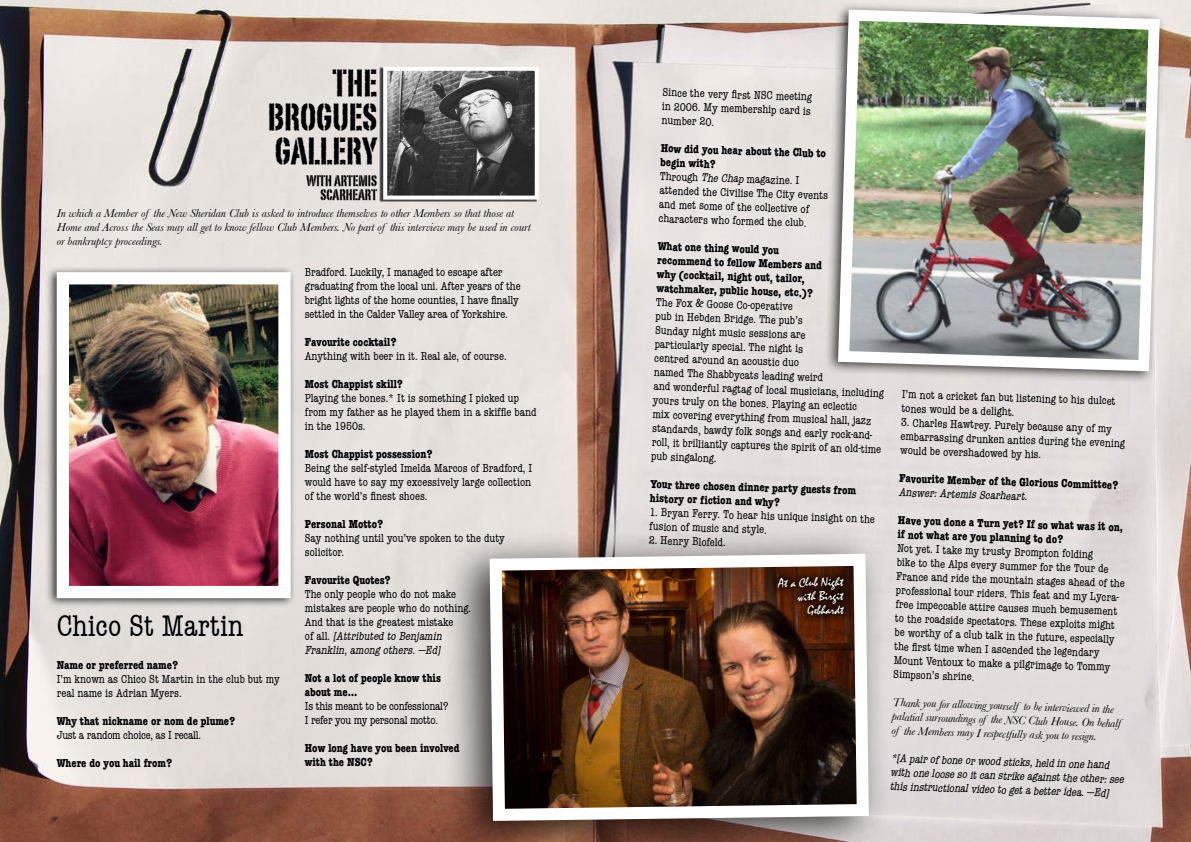
<style>
.page{position:relative;width:1191px;height:842px;background:#fff}
.page>*{position:absolute;margin:0;border:0;box-sizing:border-box;transform-origin:0 0}
.Body_text{font:37px "Portago ITCTT";color:#000}
.Body_text-2{font:condensed 31px "American Typewriter";color:#000}
.Body_text-3{font:15px/14px "Portago ITCTT";color:#000;text-align:right}
.Picture_caption{font:13px/14px "Mistral";color:#fff;text-align:right}
.Body_text-4{font:condensed 12px/14px "American Typewriter";color:#000}
.Body_text-5{font:700 condensed 12px/14px "American Typewriter";color:#000}
.Body_text_NI{font:italic 12px/14px "Baskerville";color:#000}
.Body_text_NI-2{font:italic condensed 12px/14px "American Typewriter";color:#000}
.Body_text-6{font:condensed 12px/14px "American Typewriter";letter-spacing:-.02em;color:#000}
.Body_text-7{font:italic condensed 12px "American Typewriter";color:#000}
.s1{font-style:italic}
</style>
<div class="page">
<img style="left:0;top:0;width:1191px;height:842px">
<div style="left:379px;top:67px;width:158px;height:135px;background:#000;opacity:.75"></div>
<img style="left:388px;top:72px;width:146px;height:123px">
<div style="left:383px;top:67px;width:156px;height:133px;border:4px solid #fff"></div>
<div style="left:45px;top:266px;width:251px;height:342px;background:#000;opacity:.75"></div>
<img style="left:70px;top:285px;width:208px;height:300px">
<div style="left:57px;top:272px;width:234px;height:326px;border:12px solid #fff"></div>
<div style="left:440px;top:526px;width:450px;height:316px;background:#000;opacity:.75"></div>
<img style="left:483px;top:548px;width:392px;height:279px">
<div style="left:824px;top:2px;width:342px;height:382px;background:#000;opacity:.75"></div>
<img style="left:832px;top:4px;width:333px;height:373px">
<div style="left:769px;top:568px;width:83px;height:56px;background:#000;opacity:.97"></div>
<p class="Body_text" style="left:333px;top:60px;width:46px">THE</p>
<p class="Body_text" style="left:268px;top:94px;width:111px">BROGUES</p>
<p class="Body_text" style="left:275px;top:128px;width:104px">GALLERY</p>
<p class="Body_text-3" style="left:306px;top:173px;width:72px">WITH ARTEMIS<br>SCARHEART</p>
<p class="Body_text_NI" style="left:57px;top:206px;width:475px">In which a Member of the New Sheridan Club is asked to introduce themselves to other Members so that those at<br>Home and Across the Seas may all get to know fellow Club Members. No part of this interview may be used in court or bankruptcy proceedings.</p>
<p class="Body_text-2" style="left:57px;top:609px;width:188px">Chico St Martin</p>
<p class="Body_text-5" style="left:57px;top:658px;width:123px">Name or preferred name?</p>
<p class="Body_text-4" style="left:57px;top:672px;width:225px">I’m known as Chico St Martin in the club but my real name is Adrian Myers.</p>
<p class="Body_text-5" style="left:57px;top:714px;width:180px">Why that nickname or nom de plume?</p>
<p class="Body_text-6" style="left:57px;top:728px;width:146px">Just a random choice, as I recall.</p>
<p class="Body_text-5" style="left:57px;top:756px;width:117px">Where do you hail from?</p>
<p class="Body_text-4" style="left:305px;top:266px;width:217px">Bradford. Luckily, I managed to escape after graduating from the local uni. After years of the bright lights of the home counties, I have finally settled in the Calder Valley area of Yorkshire.</p>
<p class="Body_text-5" style="left:305px;top:335px;width:93px">Favourite cocktail?</p>
<p class="Body_text-4" style="left:305px;top:350px;width:203px">Anything with beer in it. Real ale, of course.</p>
<p class="Body_text-5" style="left:305px;top:377px;width:100px">Most Chappist skill?</p>
<p class="Body_text-4" style="left:305px;top:392px;width:233px">Playing the bones.* It is something I picked up from my father as he played them in a skiffle band in the 1950s.</p>
<p class="Body_text-5" style="left:305px;top:447px;width:129px">Most Chappist possession?</p>
<p class="Body_text-4" style="left:305px;top:462px;width:229px;text-align:justify">Being the self-styled Imelda Marcos of Bradford, I would have to say my excessively large collection of the world’s finest shoes.</p>
<p class="Body_text-5" style="left:305px;top:517px;width:80px">Personal Motto?</p>
<p class="Body_text-4" style="left:305px;top:532px;width:202px">Say nothing until you’ve spoken to the duty solicitor.</p>
<p class="Body_text-5" style="left:305px;top:573px;width:87px">Favourite Quotes?</p>
<p class="Body_text-4" style="left:305px;top:588px;width:168px">The only people who do not make mistakes are people who do nothing.<br>And that is the greatest mistake<br>o f a l l . <span class="s1">[Attributed to Benjamin<br>Franklin,among others.—Ed]</span></p>
<p class="Body_text-5" style="left:305px;top:671px;width:137px">Not a lot of people know this about me…</p>
<p class="Body_text-6" style="left:305px;top:700px;width:145px">Is this meant to be confessional?<br>I refer you my personal motto.</p>
<p class="Body_text-5" style="left:305px;top:741px;width:156px">How long have you been involved with the NSC?</p>
<p class="Body_text-4" style="left:663px;top:85px;width:151px;text-align:justify;rotate:2deg">Since the very fi rst NSC meeting in 2006. My membership card is number 20.</p>
<p class="Body_text-5" style="left:661px;top:140px;width:167px;line-height:14.3px;rotate:2deg">How did you hear about the Club to begin with?</p>
<p class="Body_text-4" style="left:660px;top:169px;width:170px;rotate:2deg">Through <span class="s1">The Chap</span> magazine. I attended the Civilise The City events and met some of the collective of characters who formed the club.</p>
<p class="Body_text-5" style="left:658px;top:239px;width:166px;rotate:2deg">What one thing would you recommend to fellow Members and why (cocktail, night out, tailor, watchmaker, public house, etc.)?</p>
<p class="Body_text-4" style="left:656px;top:295px;width:232px;rotate:2deg">The Fox &amp; Goose Co-operative<br>pub in Hebden Bridge. The pub’s<br>Sunday night music sessions are<br>particularly special. The night is<br>centred around an acoustic duo<br>named The Shabbycats leading weird<br>and wonderful ragtag of local musicians, including yours truly on the bones. Playing an eclectic<br>mix covering everything from musical hall, jazz standards, bawdy folk songs and early rock-and&shy;roll, it brilliantly captures the spirit of an old-time pub singalong.</p>
<p class="Body_text-5" style="left:651px;top:476px;width:207px;rotate:2deg">Your three chosen dinner party guests from history or fi ction and why?</p>
<p class="Body_text-4" style="left:650px;top:505px;width:227px;rotate:2deg">1. Bryan Ferry. To hear his unique insight on the fusion of music and style.</p>
<p class="Body_text-4" style="left:649px;top:533px;width:78px;rotate:2deg">2. Henry Blofeld.</p>
<p class="Body_text-4" style="left:902px;top:387px;width:215px;rotate:2deg">I’m not a cricket fan but listening to his dulcet tones would be a delight.</p>
<p class="Body_text-4" style="left:901px;top:415px;width:226px;rotate:2deg">3. Charles Hawtrey. Purely because any of my embarrassing drunken antics during the evening would be overshadowed by his.</p>
<p class="Body_text-5" style="left:899px;top:471px;width:220px;rotate:2deg">Favourite Member of the Glorious Committee?</p>
<p class="Body_text-7" style="left:899px;top:485px;width:130px;rotate:2deg">Answer: Artemis Scarheart.</p>
<p class="Body_text-5" style="left:898px;top:512px;width:226px;rotate:2deg">Have you done a Turn yet? If so what was it on, if not what are you planning to do?</p>
<p class="Body_text-4" style="left:897px;top:541px;width:230px;rotate:2deg">Not yet. I take my trusty Brompton folding<br>bike to the Alps every summer for the Tour de France and ride the mountain stages ahead of the professional tour riders. This feat and my Lycra&shy;free impeccable attire causes much bemusement to the roadside spectators. These exploits might be worthy of a club talk in the future, especially the fi rst time when I ascended the legendary Mount Ventoux to make a pilgrimage to Tommy Simpson’s shrine.</p>
<p class="Body_text_NI" style="left:892px;top:695px;width:230px;rotate:2deg">Thank you for allowing yourself to be interviewed in the palatial surroundings of the NSC Club House. On behalf of the Members may I respectfully ask you to resign.</p>
<p class="Body_text_NI-2" style="left:891px;top:751px;width:235px;rotate:2deg">*[A pair of bone or wood sticks, held in one hand with one loose so it can strike against the other: see this instructional video to get a better idea. —Ed]</p>
<p class="Picture_caption" style="left:778px;top:576px;width:66px;rotate:-1deg">At a Club Night with Birgit<br>Gebhardt</p>
</div>
